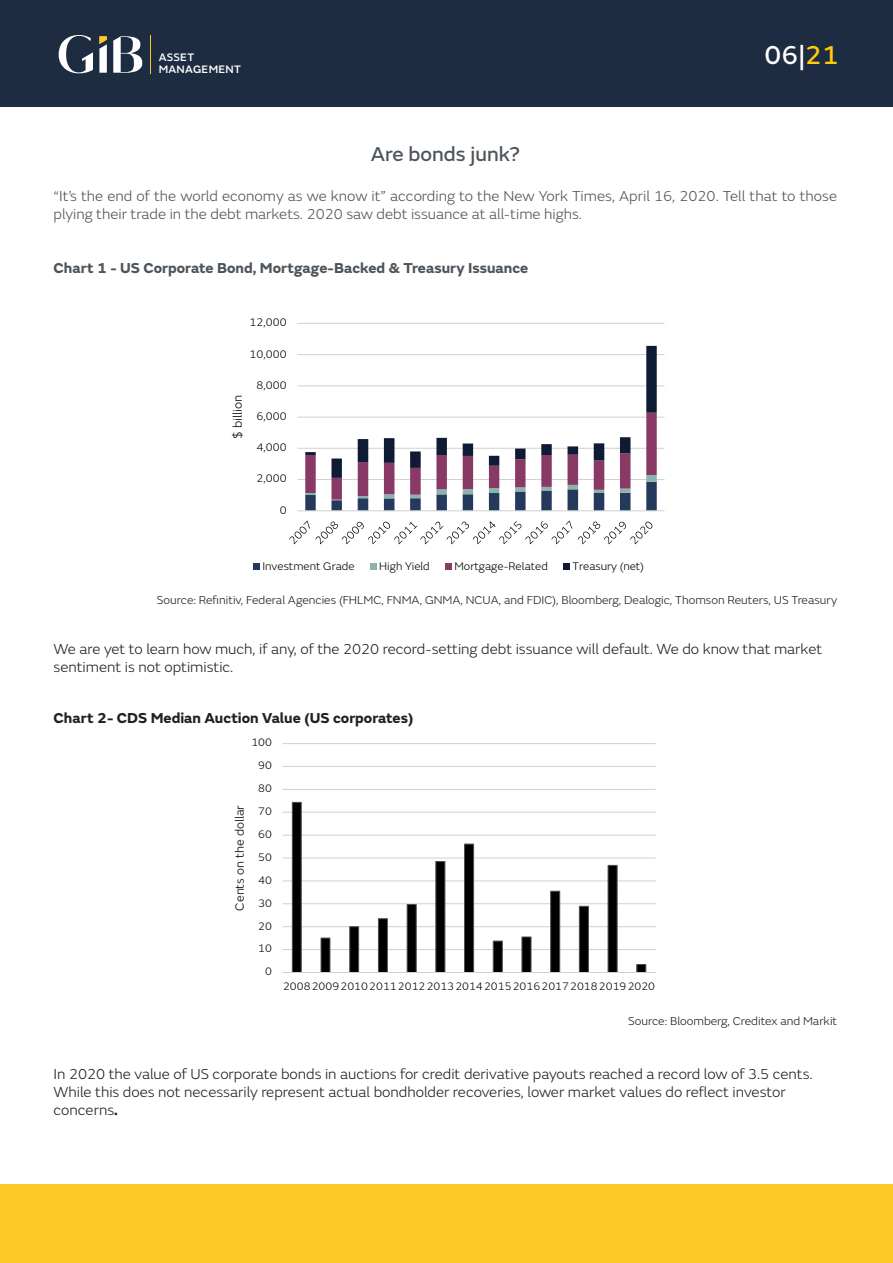
<style>
.page{position:relative;width:893px;height:1263px;background:#fff}
.page>*{position:absolute;margin:0;border:0;box-sizing:border-box;transform-origin:0 0}
.t1{font:27px "FS Emeric Core";color:#fff}
.t2{font:21px "FS Emeric Core";color:#4d545a}
.t3{font:300 15px/18px "FS Emeric";color:#231f20}
.t4{font:300 15px/18px "FS Emeric";color:#4d545a}
.t5{font:700 15px "FS Emeric";color:#4d545a}
.t6{font:700 15px "FS Emeric";color:#231f20}
.t7{font:300 12.75px "FS Emeric";color:#000001}
.t8{font:300 12.6px "FS Emeric";color:#000001}
.t9{font:300 12px "FS Emeric";color:#231f20}
.t10{font:300 11.55px "FS Emeric";color:#000001}
.t11{font:300 11.4px "FS Emeric";letter-spacing:-.005em;color:#000001}
.t12{font:500 11.25px/11.7px "FS Emeric";letter-spacing:.02em;color:#fff}
.s1{color:#feca0a}
.s2{font-weight:700}
</style>
<div class="page">
<div style="left:0;top:0;width:893px;height:106px;background:#1d2c40"></div>
<hr style="left:150px;top:35px;width:1px;height:38px;background:#fec829">
<svg style="left:113px;top:36px;width:30px;height:37px"></svg>
<svg style="left:59px;top:35px;width:34px;height:38px"></svg>
<svg style="left:99px;top:36px;width:8px;height:37px"></svg>
<div style="left:0;top:1184px;width:893px;height:79px;background:#fec927"></div>
<hr style="left:297px;top:323px;width:367px;height:1px;background:#cfd1d0">
<hr style="left:297px;top:354px;width:367px;height:1px;background:#cfd1d0">
<hr style="left:297px;top:385px;width:367px;height:1px;background:#cfd1d0">
<hr style="left:297px;top:417px;width:367px;height:1px;background:#cfd1d0">
<hr style="left:297px;top:448px;width:367px;height:1px;background:#cfd1d0">
<hr style="left:297px;top:479px;width:367px;height:1px;background:#cfd1d0">
<svg style="left:305px;top:478px;width:352px;height:32px"></svg>
<svg style="left:305px;top:346px;width:352px;height:132px"></svg>
<hr style="left:297px;top:510px;width:367px;height:1px;background:#cfd1d0">
<svg style="left:289px;top:521px;width:363px;height:23px"></svg>
<div style="left:253px;top:563px;width:7px;height:7px;background:#25395d"></div>
<div style="left:370px;top:563px;width:7px;height:7px;background:#8bb4ae"></div>
<div style="left:445px;top:563px;width:7px;height:7px;background:#883a64"></div>
<div style="left:564px;top:563px;width:6px;height:7px;background:#0f1a35"></div>
<hr style="left:282px;top:743px;width:374px;height:1px;background:#cfd1d0">
<hr style="left:282px;top:766px;width:374px;height:1px;background:#cfd1d0">
<hr style="left:282px;top:789px;width:374px;height:1px;background:#cfd1d0">
<hr style="left:282px;top:812px;width:374px;height:1px;background:#cfd1d0">
<hr style="left:282px;top:835px;width:374px;height:1px;background:#cfd1d0">
<hr style="left:282px;top:857px;width:374px;height:1px;background:#cfd1d0">
<hr style="left:282px;top:880px;width:374px;height:1px;background:#cfd1d0">
<hr style="left:282px;top:903px;width:374px;height:1px;background:#cfd1d0">
<hr style="left:282px;top:926px;width:374px;height:1px;background:#cfd1d0">
<hr style="left:282px;top:949px;width:374px;height:1px;background:#cfd1d0">
<svg style="left:291px;top:801px;width:356px;height:171px"></svg>
<hr style="left:282px;top:972px;width:374px;height:1px;background:#cfd1d0">
<p class="t12" style="left:159px;top:51px;width:84px">ASSET<br>MANAGEMENT</p>
<p class="t1" style="left:764px;top:36px;width:76px">06|<span class="s1">21</span></p>
<p class="t2" style="left:371px;top:139px;width:150px">Are bonds junk?</p>
<p class="t4" style="left:54px;top:186px;width:785px">“It’s the end of the world economy as we know it” according to the New York Times, April 16, 2020. Tell that to those plying their trade in the debt markets. 2020 saw debt issuance at all-time highs.</p>
<p class="t5" style="left:54px;top:256px;width:476px">Chart 1 - US Corporate Bond, Mortgage-Backed &amp; Treasury Issuance</p>
<p class="t10" style="left:250px;top:315px;width:39px">12,000</p>
<p class="t10" style="left:250px;top:346px;width:39px">10,000</p>
<p class="t7" style="left:229px;top:439px;width:45px;rotate:-90deg">$ billion</p>
<p class="t10" style="left:257px;top:377px;width:32px">8,000</p>
<p class="t10" style="left:257px;top:408px;width:32px">6,000</p>
<p class="t10" style="left:257px;top:440px;width:32px">4,000</p>
<p class="t10" style="left:257px;top:471px;width:32px">2,000</p>
<p class="t10" style="left:280px;top:502px;width:8px">0</p>
<p class="t10" style="left:262px;top:558px;width:94px">Investment Grade</p>
<p class="t10" style="left:379px;top:558px;width:52px">High Yield</p>
<p class="t10" style="left:454px;top:558px;width:95px">Mortgage-Related</p>
<p class="t10" style="left:573px;top:558px;width:73px">Treasury (net)</p>
<p class="t9" style="left:157px;top:592px;width:682px">Source: Refinitiv, Federal Agencies (FHLMC, FNMA, GNMA, NCUA, and FDIC), Bloomberg, Dealogic, Thomson Reuters, US Treasury</p>
<p class="t3" style="left:54px;top:640px;width:770px">We are yet to learn how much, if any, of the 2020 record-setting debt issuance will default. We do know that market sentiment is not optimistic.</p>
<p class="t6" style="left:54px;top:706px;width:362px">Chart 2- CDS Median Auction Value (US corporates)</p>
<p class="t11" style="left:251px;top:735px;width:22px">100</p>
<p class="t11" style="left:258px;top:758px;width:15px">90</p>
<p class="t8" style="left:231px;top:911px;width:107px;rotate:-90deg">Cents on the dollar</p>
<p class="t11" style="left:258px;top:781px;width:15px">80</p>
<p class="t11" style="left:258px;top:803px;width:15px">70</p>
<p class="t11" style="left:258px;top:826px;width:15px">60</p>
<p class="t11" style="left:258px;top:849px;width:15px">50</p>
<p class="t11" style="left:258px;top:872px;width:15px">40</p>
<p class="t11" style="left:258px;top:895px;width:15px">30</p>
<p class="t11" style="left:258px;top:918px;width:15px">20</p>
<p class="t11" style="left:258px;top:941px;width:15px">10</p>
<p class="t11" style="left:265px;top:964px;width:8px">0</p>
<p class="t11" style="left:283px;top:978px;width:373px">2008200920102011201220132014201520162017201820192020</p>
<p class="t9" style="left:628px;top:1013px;width:211px">Source: Bloomberg, Creditex and Markit</p>
<p class="t3" style="left:54px;top:1064px;width:761px">In 2020 the value of US corporate bonds in auctions for credit derivative payouts reached a record low of 3.5 cents.<br>While this does not necessarily represent actual bondholder recoveries, lower market values do reflect investor</p>
<p class="t3" style="left:54px;top:1100px;width:66px">concerns<span class="s2">.</span></p>
</div>
